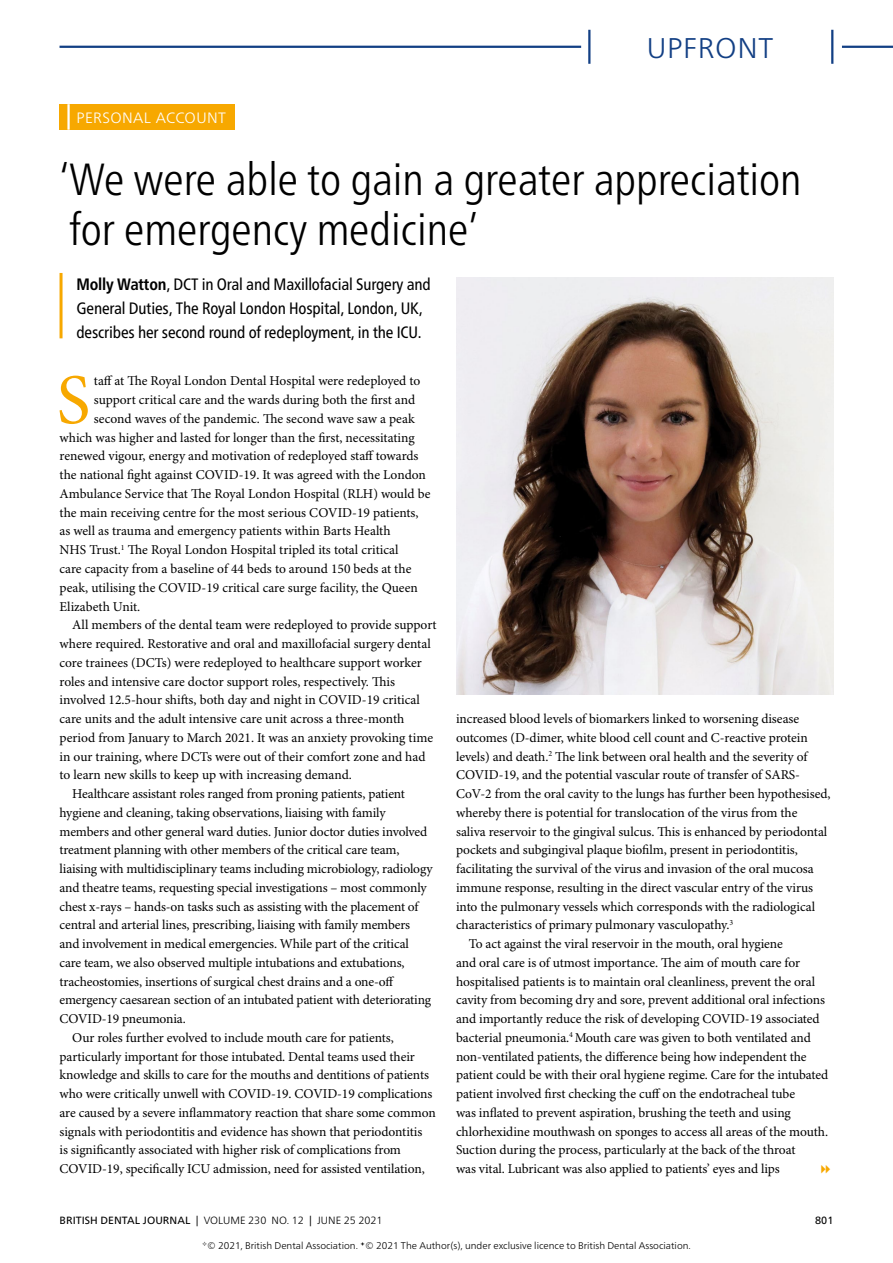
<style>
.page{position:relative;width:893px;height:1263px;background:#fff}
.page>*{position:absolute;margin:0;border:0;box-sizing:border-box;transform-origin:0 0}
.Para_9pt_ragged_drop{font:71.25px "Minion Pro";color:#f7a800}
.Title_4_Cnd_Lt_30pt{font:300 condensed 45px/49.5px "Frutiger Neue LT Pro";color:#000}
.t1{font:300 28.5px "Frutiger Neue LT Pro";letter-spacing:.025em;color:#123f84}
.NoXML_Para_Author_3{font:condensed 16.5px/24px "Frutiger Neue LT Pro";letter-spacing:-.01em;color:#000}
.SuperTitle_2_news{font:300 15px "Frutiger Neue LT Pro";letter-spacing:.025em;color:#fff}
.Para_9pt_ragged{font:13.5px/18.8px "Minion Pro";letter-spacing:-.01em;color:#000}
.Para_9pt_ragged_drop-2{font:13.5px "Minion Pro";color:#000}
.t2{font:10.5px "Frutiger Neue LT Pro";letter-spacing:.005em;color:#000}
.t3{font:300 10.5px "Frutiger Neue LT Pro";letter-spacing:.005em;color:#000}
.t4{font:300 9.75px "Frutiger Neue LT Pro";color:#000}
.s1{font-weight:700}
.s2{font-weight:300}
</style>
<div class="page">
<div style="left:60px;top:104px;width:175px;height:26px;background:#f7a800"></div>
<hr style="left:67px;top:104px;width:3px;height:26px;background:#fff">
<hr style="left:60px;top:273px;width:3px;height:65px;background:#f7a800">
<img style="left:456px;top:277px;width:377px;height:418px">
<hr style="left:60px;top:46px;width:521px;height:2px;background:#123f84">
<hr style="left:842px;top:46px;width:51px;height:2px;background:#123f84">
<hr style="left:588px;top:30px;width:2px;height:34px;background:#123f84">
<hr style="left:831px;top:30px;width:2px;height:34px;background:#123f84">
<h3 class="t1" style="left:647px;top:31px;width:128px">UPFRONT</h3>
<p class="SuperTitle_2_news" style="left:77px;top:109px;width:151px">PERSONAL ACCOUNT</p>
<p class="Title_4_Cnd_Lt_30pt" style="left:60px;top:155px;width:743px">‘We were able to gain a greater appreciation for emergency medicine’</p>
<p class="NoXML_Para_Author_3" style="left:77px;top:272px;width:356px"><span class="s1">Molly Watton</span>, DCT in Oral and Maxillofacial Surgery and<br>General Duties, The Royal London Hospital, London, UK, describes her second round of redeployment, in the ICU.</p>
<p class="Para_9pt_ragged_drop" style="left:57px;top:358px;width:35px">S</p>
<p class="Para_9pt_ragged_drop-2" style="left:94px;top:373px;width:328px">taff at The Royal London Dental Hospital were redeployed to</p>
<p class="Para_9pt_ragged_drop-2" style="left:94px;top:392px;width:323px">support critical care and the wards during both the first and</p>
<p class="Para_9pt_ragged_drop-2" style="left:94px;top:411px;width:322px">second waves of the pandemic. The second wave saw a peak</p>
<p class="Para_9pt_ragged_drop-2" style="left:60px;top:429px;width:357px">which was higher and lasted for longer than the first, necessitating</p>
<p class="Para_9pt_ragged_drop-2" style="left:60px;top:448px;width:361px">renewed vigour, energy and motivation of redeployed staff towards</p>
<p class="Para_9pt_ragged_drop-2" style="left:60px;top:467px;width:368px">the national fight against COVID-19. It was agreed with the London</p>
<p class="Para_9pt_ragged_drop-2" style="left:60px;top:486px;width:372px">Ambulance Service that The Royal London Hospital (RLH) would be</p>
<p class="Para_9pt_ragged_drop-2" style="left:60px;top:504px;width:361px">the main receiving centre for the most serious COVID-19 patients,</p>
<p class="Para_9pt_ragged_drop-2" style="left:60px;top:523px;width:333px">as well as trauma and emergency patients within Barts Health</p>
<p class="Para_9pt_ragged_drop-2" style="left:60px;top:542px;width:341px">NHS Trust.<sup>1</sup> The Royal London Hospital tripled its total critical</p>
<p class="Para_9pt_ragged_drop-2" style="left:60px;top:561px;width:353px">care capacity from a baseline of 44 beds to around 150 beds at the</p>
<p class="Para_9pt_ragged_drop-2" style="left:60px;top:579px;width:360px">peak, utilising the COVID-19 critical care surge facility, the Queen</p>
<p class="Para_9pt_ragged_drop-2" style="left:60px;top:598px;width:82px">Elizabeth Unit.</p>
<p class="Para_9pt_ragged" style="left:60px;top:616px;width:379px;text-indent:13px">All members of the dental team were redeployed to provide support where required. Restorative and oral and maxillofacial surgery dental core trainees (DCTs) were redeployed to healthcare support worker roles and intensive care doctor support roles, respectively. This involved 12.5-hour shifts, both day and night in COVID-19 critical care units and the adult intensive care unit across a three-month period from January to March 2021. It was an anxiety provoking time in our training, where DCTs were out of their comfort zone and had to learn new skills to keep up with increasing demand.</p>
<p class="Para_9pt_ragged" style="left:60px;top:785px;width:375px;text-indent:13px">Healthcare assistant roles ranged from proning patients, patient hygiene and cleaning, taking observations, liaising with family members and other general ward duties. Junior doctor duties involved treatment planning with other members of the critical care team, liaising with multidisciplinary teams including microbiology, radiology and theatre teams, requesting special investigations – most commonly chest x-rays – hands-on tasks such as assisting with the placement of central and arterial lines, prescribing, liaising with family members and involvement in medical emergencies. While part of the critical care team, we also observed multiple intubations and extubations, tracheostomies, insertions of surgical chest drains and a one-off emergency caesarean section of an intubated patient with deteriorating COVID-19 pneumonia.</p>
<p class="Para_9pt_ragged" style="left:60px;top:1029px;width:378px;text-indent:13px">Our roles further evolved to include mouth care for patients, particularly important for those intubated. Dental teams used their knowledge and skills to care for the mouths and dentitions of patients who were critically unwell with COVID-19. COVID-19 complications are caused by a severe inflammatory reaction that share some common signals with periodontitis and evidence has shown that periodontitis<br>is significantly associated with higher risk of complications from COVID-19, specifically ICU admission, need for assisted ventilation,</p>
<p class="Para_9pt_ragged" style="left:456px;top:710px;width:376px">increased blood levels of biomarkers linked to worsening disease outcomes (D-dimer, white blood cell count and C-reactive protein levels) and death.<sup>2</sup> The link between oral health and the severity of COVID-19, and the potential vascular route of transfer of SARS-CoV-2 from the oral cavity to the lungs has further been hypothesised, whereby there is potential for translocation of the virus from the saliva reservoir to the gingival sulcus. This is enhanced by periodontal pockets and subgingival plaque biofilm, present in periodontitis, facilitating the survival of the virus and invasion of the oral mucosa immune response, resulting in the direct vascular entry of the virus into the pulmonary vessels which corresponds with the radiological characteristics of primary pulmonary vasculopathy.<sup>3</sup></p>
<p class="Para_9pt_ragged" style="left:456px;top:935px;width:374px;text-indent:13px">To act against the viral reservoir in the mouth, oral hygiene<br>and oral care is of utmost importance. The aim of mouth care for hospitalised patients is to maintain oral cleanliness, prevent the oral cavity from becoming dry and sore, prevent additional oral infections and importantly reduce the risk of developing COVID-19 associated bacterial pneumonia.<sup>4</sup> Mouth care was given to both ventilated and non-ventilated patients, the difference being how independent the patient could be with their oral hygiene regime. Care for the intubated patient involved first checking the cuff on the endotracheal tube<br>was inflated to prevent aspiration, brushing the teeth and using chlorhexidine mouthwash on sponges to access all areas of the mouth.<br>Suction during the process, particularly at the back of the throat<br>was vital. Lubricant was also applied to patients’ eyes and lips</p>
<p class="t2" style="left:60px;top:1214px;width:269px">BRITISH DENTAL JOURNAL | <span class="s2">VOLUME 230 NO. 12</span> | <span class="s2">June</span></p>
<p class="t3" style="left:344px;top:1214px;width:40px">25 2021</p>
<p class="t2" style="left:815px;top:1214px;width:20px">801</p>
<p class="t4" style="left:207px;top:1240px;width:485px">© 2021, British Dental Association. © 2021 The Author(s), under exclusive licence to British Dental Association.</p>
</div>
